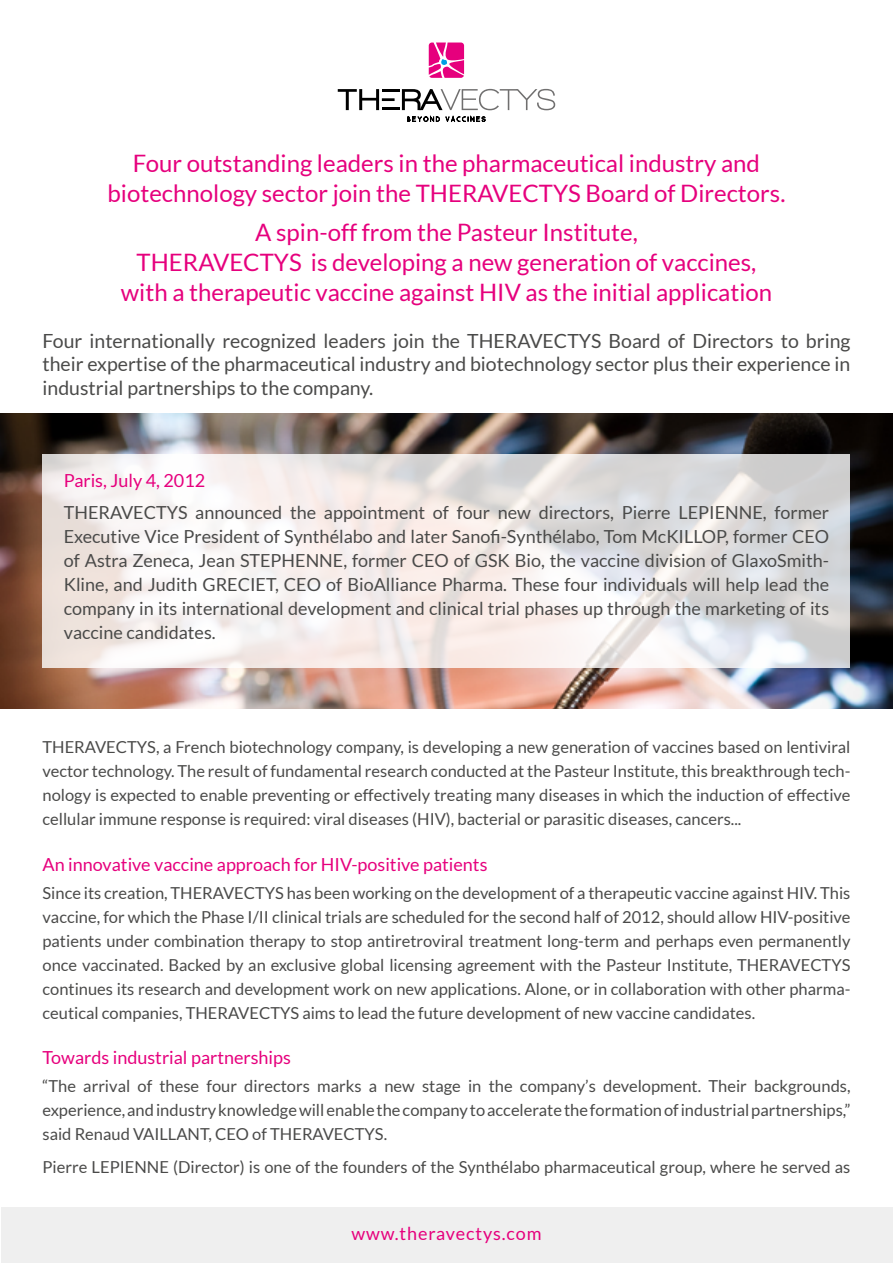
<style>
.page{position:relative;width:893px;height:1263px;background:#fff}
.page>*{position:absolute;margin:0;border:0;box-sizing:border-box;transform-origin:0 0}
.t1{font:24px/30px "Lato";color:#e6007d;text-align:center}
.t2{font:19.5px/23.4px "Lato";color:#4a4a49;text-align:justify}
.t3{font:18px/24px "Lato";color:#4a4a49;text-align:justify}
.t4{font:18px "Lato";color:#e6007d}
.t5{font:18px "Lato";letter-spacing:.05em;color:#e6007d}
.t6{font:16.5px/24px "Lato";color:#4a4a49;text-align:justify}
</style>
<div class="page">
<div style="left:1px;top:1207px;width:891px;height:56px;background:#efefef"></div>
<img style="left:0;top:413px;width:892px;height:295px">
<svg style="left:43px;top:454px;width:807px;height:214px"></svg>
<hr style="left:382px;top:89px;width:17px;height:3px;background:#000">
<hr style="left:382px;top:107px;width:17px;height:3px;background:#000">
<svg style="left:402px;top:89px;width:153px;height:21px"></svg>
<svg style="left:338px;top:89px;width:57px;height:21px"></svg>
<svg style="left:429px;top:43px;width:35px;height:35px"></svg>
<svg style="left:408px;top:116px;width:32px;height:6px"></svg>
<svg style="left:446px;top:116px;width:39px;height:6px"></svg>
<h1 class="t1" style="left:108px;top:149px;width:679px">Four outstanding leaders in the pharmaceutical industry and biotechnology sector join the THERAVECTYS Board of Directors.</h1>
<h1 class="t1" style="left:121px;top:217px;width:653px">A spin-off from the Pasteur Institute,<br>THERAVECTYS is developing a new generation of vaccines, with a therapeutic vaccine against HIV as the initial application</h1>
<p class="t2" style="left:43px;top:329px;width:809px">Four internationally recognized leaders join the THERAVECTYS Board of Directors to bring their expertise of the pharmaceutical industry and biotechnology sector plus their experience in industrial partnerships to the company.</p>
<p class="t4" style="left:64px;top:470px;width:143px">Paris, July 4, 2012</p>
<p class="t3" style="left:64px;top:500px;width:767px">THERAVECTYS announced the appointment of four new directors, Pierre LEPIENNE, former Executive Vice President of Synthélabo and later Sanofi-Synthélabo, Tom McKILLOP, former CEO of Astra Zeneca, Jean STEPHENNE, former CEO of GSK Bio, the vaccine division of GlaxoSmith-Kline, and Judith GRECIET, CEO of BioAlliance Pharma. These four individuals will help lead the company in its international development and clinical trial phases up through the marketing of its vaccine candidates.</p>
<p class="t6" style="left:43px;top:735px;width:809px">THERAVECTYS, a French biotechnology company, is developing a new generation of vaccines based on lentiviral vector technology. The result of fundamental research conducted at the Pasteur Institute, this breakthrough tech&shy;nology is expected to enable preventing or effectively treating many diseases in which the induction of effective cellular immune response is required: viral diseases (HIV), bacterial or parasitic diseases, cancers...</p>
<p class="t4" style="left:43px;top:854px;width:446px">An innovative vaccine approach for HIV-positive patients</p>
<p class="t6" style="left:43px;top:881px;width:809px">Since its creation, THERAVECTYS has been working on the development of a therapeutic vaccine against HIV. This vaccine, for which the Phase I/II clinical trials are scheduled for the second half of 2012, should allow HIV-positive patients under combination therapy to stop antiretroviral treatment long-term and perhaps even permanently once vaccinated. Backed by an exclusive global licensing agreement with the Pasteur Institute, THERAVECTYS continues its research and development work on new applications. Alone, or in collaboration with other pharma&shy;ceutical companies, THERAVECTYS aims to lead the future development of new vaccine candidates.</p>
<p class="t4" style="left:43px;top:1047px;width:250px">Towards industrial partnerships</p>
<p class="t6" style="left:43px;top:1074px;width:809px">“The arrival of these four directors marks a new stage in the company’s development. Their backgrounds, experience, and industry knowledge will enable the company to accelerate the formation of industrial partnerships,” said Renaud VAILLANT, CEO of THERAVECTYS.</p>
<p class="t6" style="left:43px;top:1155px;width:809px">Pierre LEPIENNE (Director) is one of the founders of the Synthélabo pharmaceutical group, where he served as</p>
<p class="t5" style="left:351px;top:1224px;width:192px">www.theravectys.com</p>
</div>
